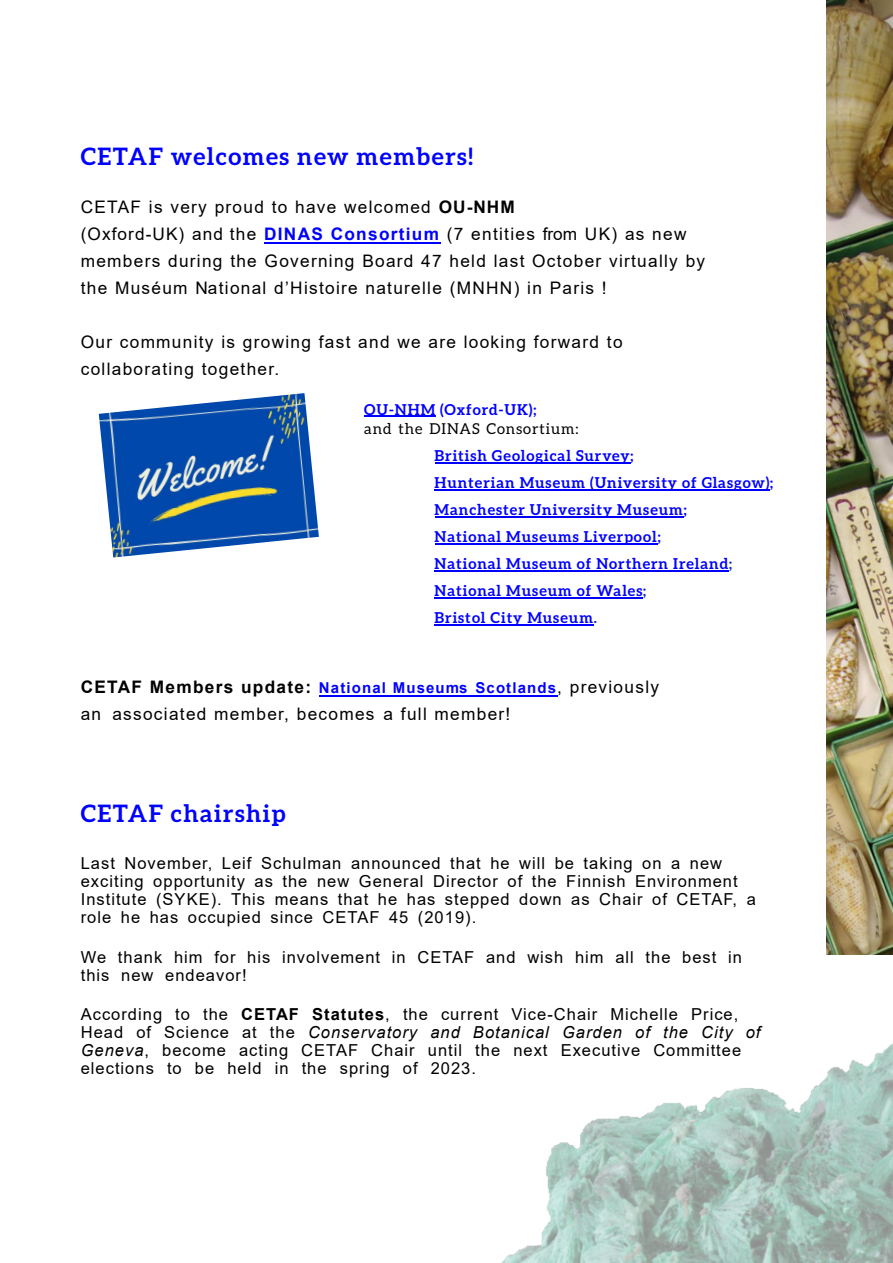
<style>
.page{position:relative;width:893px;height:1263px;background:#fff}
.page>*{position:absolute;margin:0;border:0;box-sizing:border-box;transform-origin:0 0}
.t1{font:700 24px "Aleo";letter-spacing:.06em;color:#00f}
.t2{font:17.25px/27px "Arial";letter-spacing:.075em;color:#000}
.t3{font:16.5px/18px "Arial";letter-spacing:.06em;color:#000}
.t4{font:700 15px/27px "Aleo";letter-spacing:.06em;color:#00f}
.t5{font:700 15px "Arial";letter-spacing:.075em;color:#00f}
.t6{font:15px "Aleo";letter-spacing:.06em;color:#000}
.s1{font-weight:700}
.s2{font-weight:700;color:#00f}
.s3{color:#0124c4}
.s4{font-size:17.25px;color:#000}
.s5{font-weight:400;font-size:17.25px;color:#000}
.s6{font-style:italic}
</style>
<div class="page">
<hr style="left:264px;top:242px;width:176px;height:2px;background:#00f">
<hr style="left:364px;top:416px;width:71px;height:1px;background:#00f">
<hr style="left:435px;top:462px;width:195px;height:1px;background:#00f">
<hr style="left:435px;top:489px;width:335px;height:1px;background:#00f">
<hr style="left:435px;top:516px;width:249px;height:1px;background:#00f">
<hr style="left:435px;top:543px;width:223px;height:1px;background:#00f">
<hr style="left:435px;top:570px;width:294px;height:1px;background:#00f">
<hr style="left:435px;top:597px;width:208px;height:1px;background:#00f">
<hr style="left:435px;top:624px;width:159px;height:1px;background:#00f">
<hr style="left:319px;top:695px;width:238px;height:1px;background:#00f">
<img style="left:99px;top:393px;width:220px;height:164px">
<img style="left:826px;top:0;width:67px;height:955px">
<img style="left:501px;top:1043px;width:392px;height:220px">
<h1 class="t1" style="left:81px;top:146px;width:394px">CETAF welcomes new members!</h1>
<p class="t2" style="left:81px;top:193px;width:626px">CETAF is very proud to have welcomed <span class="s1">OU-NHM<br></span>(Oxford-UK) and the <span class="s2">DINAS Consortium</span> (7 entities from UK) as new members during the Governing Board 47 held last October virtually by the Muséum National d’Histoire naturelle (MNHN) in Paris !</p>
<p class="t2" style="left:81px;top:328px;width:543px">Our community is growing fast and we are looking forward to collaborating together.</p>
<p class="t4" style="left:364px;top:397px;width:174px">OU-NHM (Oxford-UK);</p>
<p class="t6" style="left:364px;top:423px;width:216px">and the DINAS Consortium:</p>
<p class="t4" style="left:435px;top:443px;width:340px">British Geological Survey;<br>Hunterian Museum (University of Glasgow);<br>Manchester University Museum;<br>National Museums Liverpool;<br>National Museum of Northern Ireland<span class="s3">;<br></span>National Museum of Wales<span class="s3">;<br></span>Bristol City Museum<span class="s3">.</span></p>
<p class="t5" style="left:81px;top:677px;width:580px"><span class="s4">CETAF Members update:</span> National Museums Scotlands<span class="s5">, previously</span></p>
<p class="t2" style="left:81px;top:700px;width:431px">an associated member, becomes a full member!</p>
<h1 class="t1" style="left:81px;top:803px;width:206px">CETAF chairship</h1>
<p class="t3" style="left:81px;top:854px;width:677px">Last November, Leif Schulman announced that he will be taking on a new exciting opportunity as the new General Director of the Finnish Environment Institute (SYKE). This means that he has stepped down as Chair of CETAF, a role he has occupied since CETAF 45 (2019).</p>
<p class="t3" style="left:81px;top:948px;width:663px">We thank him for his involvement in CETAF and wish him all the best in this new endeavor!</p>
<p class="t3" style="left:81px;top:1005px;width:681px">According to the <span class="s1">CETAF Statutes</span>, the current Vice-Chair Michelle Price, Head of Science at the <span class="s6">Conservatory and Botanical Garden of the City of Geneva</span>, become acting CETAF Chair until the next Executive Committee elections to be held in the spring of 2023.</p>
</div>
